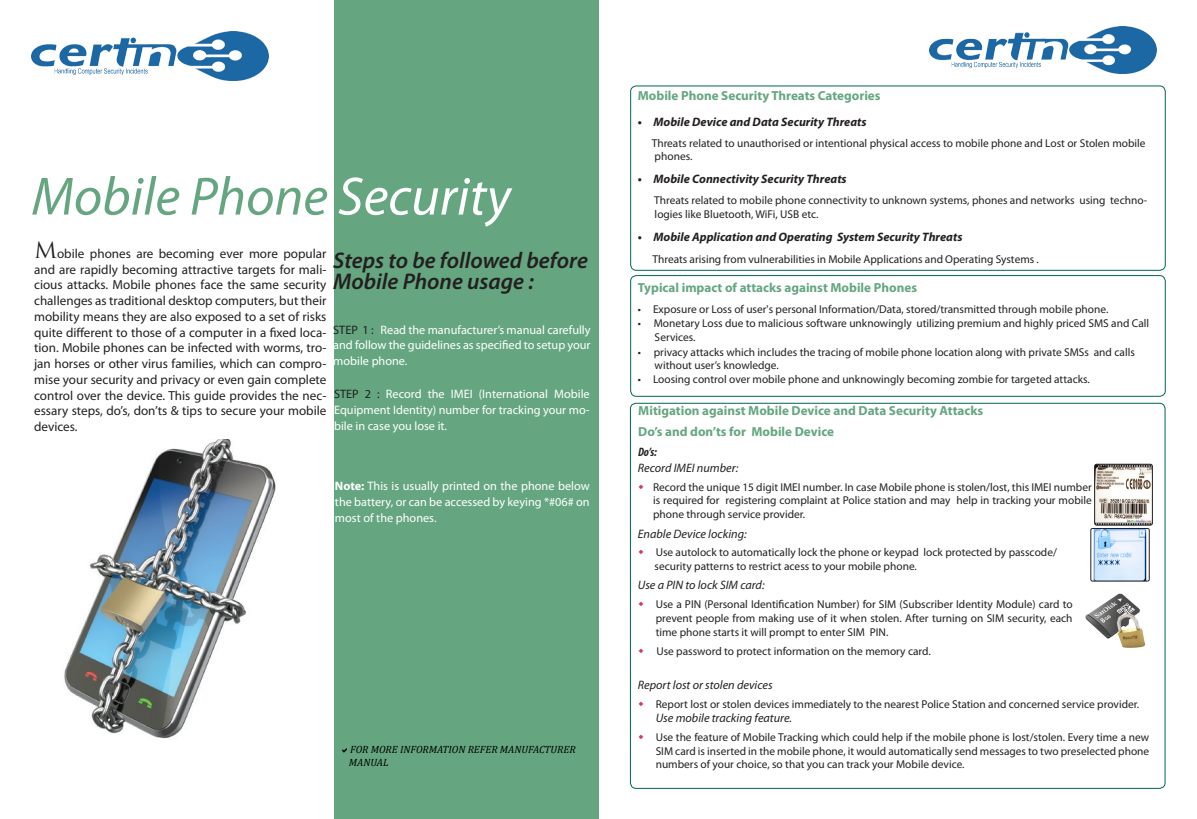
<style>
.page{position:relative;width:1197px;height:819px;background:#fff}
.page>*{position:absolute;margin:0;border:0;box-sizing:border-box;transform-origin:0 0}
.head1{font:italic 54.25px "Myriad Pro";color:#65a680}
.text{font:italic 600 22.75px "Myriad Pro";color:#231f20}
.t1{font:13.12px/15.8px "Myriad Pro";color:#231f20;text-align:justify}
.head2{font:700 13.12px "Myriad Pro";color:#65a680}
.text-2{font:12.25px/15.8px "Myriad Pro";color:#fff;text-align:justify}
.t2{font:italic 700 12.25px "Myriad Pro";color:#231f20}
.text-3{font:italic 12.25px "Myriad Pro";color:#231f20}
.text-4{font:italic 700 condensed 12.25px "Myriad Pro";color:#231f20}
.text-5{font:11.38px/13.7px "Myriad Pro";color:#231f20}
.t3{font:italic 10.5px "Cambria";color:#000}
.s1{color:#fff}
.s2{font-family:"Trajan Pro";font-size:21.88px}
.s3{color:#231f20}
.s4{font-weight:700}
</style>
<div class="page">
<img style="left:32px;top:32px;width:236px;height:49px">
<img style="left:930px;top:27px;width:227px;height:47px">
<img style="left:1095px;top:464px;width:57px;height:61px">
<div style="left:1095px;top:464px;width:57px;height:61px;border:1px solid #231f20;border-radius:2px"></div>
<div style="left:630px;top:86px;width:536px;height:185px;border:1px solid #006654;border-radius:6px"></div>
<img style="left:1091px;top:528px;width:58px;height:53px">
<div style="left:1091px;top:528px;width:58px;height:53px;border:1px solid #231f20;border-radius:2px"></div>
<img style="left:1085px;top:593px;width:61px;height:55px">
<div style="left:630px;top:275px;width:536px;height:122px;border:1px solid #006654;border-radius:6px"></div>
<div style="left:334px;top:0;width:264px;height:819px;background:#65a680"></div>
<img style="left:64px;top:440px;width:212px;height:299px">
<p class="head1" style="left:32px;top:163px;width:481px">Mobile Phone <span class="s1">Security</span></p>
<p class="t1" style="left:34px;top:245px;width:294px"><span class="s2">M</span>obile phones are becoming ever more popular and are rapidly becoming attractive targets for mali&shy;cious attacks. Mobile phones face the same security challenges as traditional desktop computers, but their mobility means they are also exposed to a set of risks quite different to those of a computer in a fixed loca&shy;tion. Mobile phones can be infected with worms, tro&shy;jan horses or other virus families, which can compro&shy;mise your security and privacy or even gain complete control over the device. This guide provides the nec&shy;essary steps, do’s, don’ts &amp; tips to secure your mobile devices.</p>
<p class="text" style="left:333px;top:246px;width:256px">Steps to be followed before</p>
<p class="text" style="left:333px;top:266px;width:202px">Mobile Phone usage :</p>
<p class="text-2" style="left:333px;top:321px;width:259px"><span class="s3">STEP 1 :</span> Read the manufacturer’s manual carefully and follow the guidelines as specified to setup your mobile phone.</p>
<p class="text-2" style="left:334px;top:386px;width:257px"><span class="s3">STEP 2 :</span> Record the IMEI (International Mobile Equipment Identity) number for tracking your mo&shy;bile in case you lose it.</p>
<p class="text-2" style="left:335px;top:478px;width:256px"><span class="s4">Note:</span> This is usually printed on the phone below the battery, or can be accessed by keying *#06# on most of the phones.</p>
<p class="t3" style="left:350px;top:742px;width:227px">FOR MORE INFORMATION REFER MANUFACTURER</p>
<p class="t3" style="left:349px;top:755px;width:41px">MANUAL</p>
<p class="head2" style="left:638px;top:87px;width:244px">Mobile Phone Security Threats Categories</p>
<p class="t2" style="left:638px;top:114px;width:230px">• Mobile Device and Data Security Threats</p>
<p class="text-5" style="left:652px;top:136px;width:495px">Threats related to unauthorised or intentional physical access to mobile phone and Lost or Stolen mobile phones.</p>
<p class="text-5" style="left:654px;top:193px;width:495px">Threats related to mobile phone connectivity to unknown systems, phones and networks using techno-</p>
<p class="text-5" style="left:655px;top:207px;width:165px">logies like Bluetooth, WiFi, USB etc.</p>
<p class="text-5" style="left:653px;top:252px;width:388px">Threats arising from vulnerabilities in Mobile Applications and Operating Systems .</p>
<p class="t2" style="left:638px;top:171px;width:210px">• Mobile Connectivity Security Threats</p>
<p class="t2" style="left:638px;top:229px;width:326px">• Mobile Application and Operating System Security Threats</p>
<p class="head2" style="left:638px;top:279px;width:281px">Typical impact of attacks against Mobile Phones</p>
<p class="text-5" style="left:638px;top:302px;width:472px">• Exposure or Loss of user's personal Information/Data, stored/transmitted through mobile phone.</p>
<p class="text-5" style="left:638px;top:317px;width:513px">• Monetary Loss due to malicious software unknowingly utilizing premium and highly priced SMS and Call</p>
<p class="text-5" style="left:655px;top:330px;width:42px">Services.</p>
<p class="text-5" style="left:655px;top:345px;width:482px;text-indent:-17px">• privacy attacks which includes the tracing of mobile phone location along with private SMSs and calls without user’s knowledge.</p>
<p class="text-5" style="left:638px;top:372px;width:454px">• Loosing control over mobile phone and unknowingly becoming zombie for targeted attacks.</p>
<p class="head2" style="left:638px;top:402px;width:347px">Mitigation against Mobile Device and Data Security Attacks</p>
<p class="head2" style="left:638px;top:423px;width:197px">Do’s and don’ts for Mobile Device</p>
<p class="text-4" style="left:638px;top:444px;width:20px">Do’s:</p>
<p class="text-3" style="left:638px;top:460px;width:102px">Record IMEI number:</p>
<p class="text-5" style="left:653px;top:480px;width:440px;text-align:justify">Record the unique 15 digit IMEI number. In case Mobile phone is stolen/lost, this IMEI number is required for registering complaint at Police station and may help in tracking your mobile phone through service provider.</p>
<p class="text-3" style="left:638px;top:526px;width:110px">Enable Device locking:</p>
<p class="text-5" style="left:655px;top:545px;width:404px">Use autolock to automatically lock the phone or keypad lock protected by passcode/ security patterns to restrict acess to your mobile phone.</p>
<p class="text-3" style="left:638px;top:578px;width:128px">Use a PIN to lock SIM card:</p>
<p class="text-5" style="left:656px;top:597px;width:418px">Use a PIN (Personal Identification Number) for SIM (Subscriber Identity Module) card to prevent people from making use of it when stolen. After turning on SIM security, each</p>
<p class="text-5" style="left:656px;top:626px;width:234px">time phone starts it will prompt to enter SIM PIN.</p>
<p class="text-5" style="left:656px;top:644px;width:276px">Use password to protect information on the memory card.</p>
<p class="text-3" style="left:638px;top:677px;width:136px">Report lost or stolen devices</p>
<p class="text-5" style="left:656px;top:697px;width:485px">Report lost or stolen devices immediately to the nearest Police Station and concerned service provider.</p>
<p class="text-3" style="left:656px;top:711px;width:138px">Use mobile tracking feature.</p>
<p class="text-5" style="left:656px;top:730px;width:495px;text-align:justify">Use the feature of Mobile Tracking which could help if the mobile phone is lost/stolen. Every time a new SIM card is inserted in the mobile phone, it would automatically send messages to two preselected phone numbers of your choice, so that you can track your Mobile device.</p>
</div>
